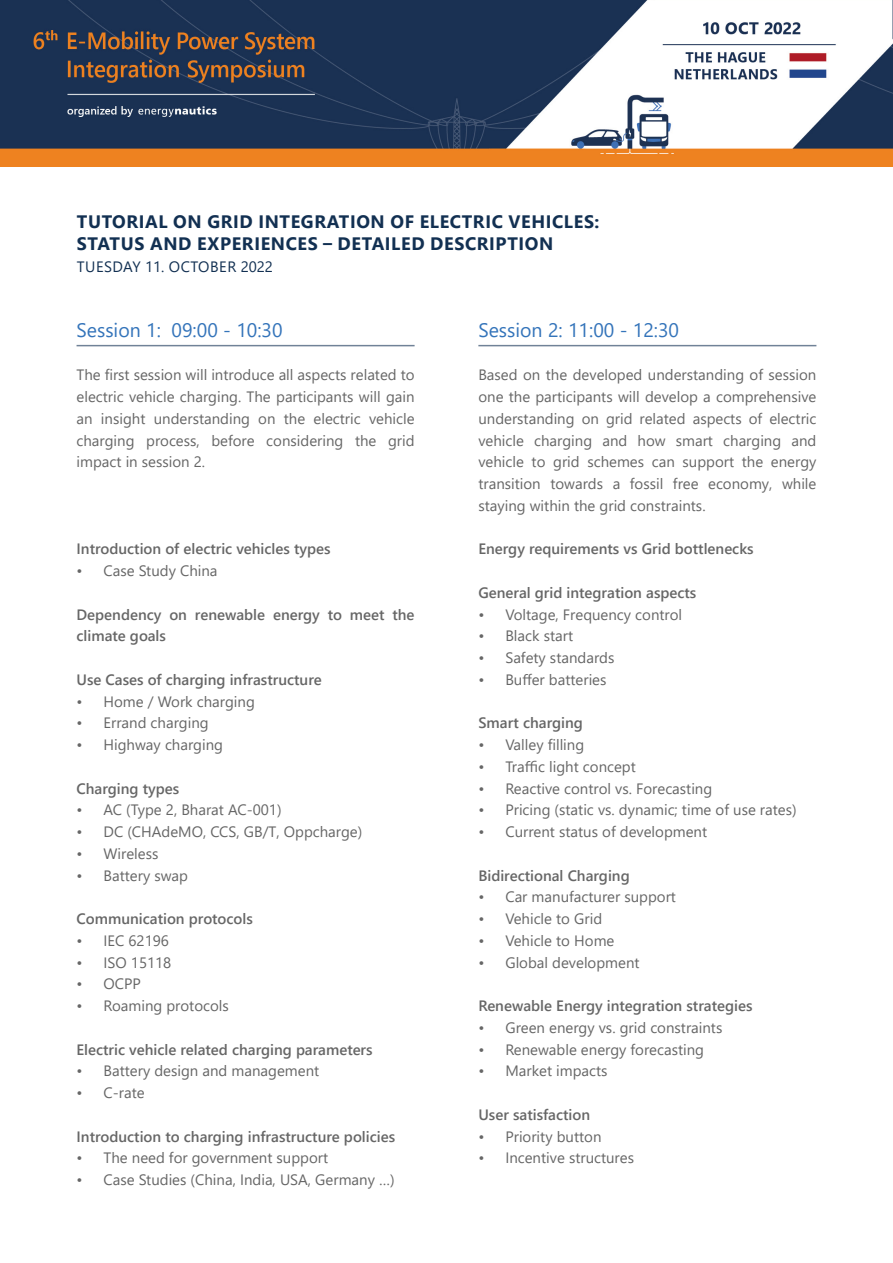
<style>
.page{position:relative;width:893px;height:1263px;background:#fff}
.page>*{position:absolute;margin:0;border:0;box-sizing:border-box;transform-origin:0 0}
.Inhalte_Bold_18pt{font:19.5px "Segoe UI";color:#3474ba}
.Titel_Überschrift_28{font:700 18px "Segoe UI";letter-spacing:.035em;color:#123052}
.Inhalte_Bold_18pt-2{font:15px/21.8px "Segoe UI";color:#666;text-align:justify}
.Inhalte_Bold_18pt-3{font:600 15px/21.8px "Segoe UI";color:#666}
.Titel_Überschrift_28-2{font:15px "Segoe UI";letter-spacing:.035em;color:#123052}
</style>
<div class="page">
<img style="left:0;top:0;width:893px;height:166px">
<hr style="left:77px;top:345px;width:338px;height:1px;background:#123052">
<hr style="left:478px;top:345px;width:338px;height:1px;background:#123052">
<p class="Titel_Überschrift_28" style="left:77px;top:205px;width:524px">TUTORIAL ON GRID INTEGRATION OF ELECTRIC VEHICLES:</p>
<p class="Titel_Überschrift_28" style="left:77px;top:226px;width:478px">STATUS AND EXPERIENCES – DETAILED DESCRIPTION</p>
<p class="Titel_Überschrift_28-2" style="left:77px;top:252px;width:198px">TUESDAY 11. OCTOBER 2022</p>
<p class="Inhalte_Bold_18pt" style="left:77px;top:311px;width:208px">Session 1: 09:00 - 10:30</p>
<p class="Inhalte_Bold_18pt-2" style="left:77px;top:363px;width:340px">The first session will introduce all aspects related to electric vehicle charging. The participants will gain an insight understanding on the electric vehicle charging process, before considering the grid impact in session 2.</p>
<p class="Inhalte_Bold_18pt-3" style="left:77px;top:537px;width:256px">Introduction of electric vehicles types</p>
<p class="Inhalte_Bold_18pt-2" style="left:77px;top:558px;width:143px">• Case Study China</p>
<p class="Inhalte_Bold_18pt-3" style="left:77px;top:602px;width:340px">Dependency on renewable energy to meet the climate goals</p>
<p class="Inhalte_Bold_18pt-3" style="left:77px;top:667px;width:247px">Use Cases of charging infrastructure</p>
<p class="Inhalte_Bold_18pt-2" style="left:77px;top:689px;width:180px">• Home / Work charging</p>
<p class="Inhalte_Bold_18pt-2" style="left:77px;top:711px;width:134px">• Errand charging</p>
<p class="Inhalte_Bold_18pt-2" style="left:77px;top:732px;width:148px">• Highway charging</p>
<p class="Inhalte_Bold_18pt-3" style="left:77px;top:776px;width:104px">Charging types</p>
<p class="Inhalte_Bold_18pt-2" style="left:77px;top:798px;width:207px">• AC (Type 2, Bharat AC-001)</p>
<p class="Inhalte_Bold_18pt-2" style="left:77px;top:819px;width:287px">• DC (CHAdeMO, CCS, GB/T, Oppcharge)</p>
<p class="Inhalte_Bold_18pt-2" style="left:77px;top:841px;width:83px">• Wireless</p>
<p class="Inhalte_Bold_18pt-2" style="left:77px;top:863px;width:113px">• Battery swap</p>
<p class="Inhalte_Bold_18pt-3" style="left:77px;top:907px;width:178px">Communication protocols</p>
<p class="Inhalte_Bold_18pt-2" style="left:77px;top:928px;width:94px">• IEC 62196</p>
<p class="Inhalte_Bold_18pt-2" style="left:77px;top:950px;width:96px">• ISO 15118</p>
<p class="Inhalte_Bold_18pt-2" style="left:77px;top:972px;width:66px">• OCPP</p>
<p class="Inhalte_Bold_18pt-2" style="left:77px;top:993px;width:154px">• Roaming protocols</p>
<p class="Inhalte_Bold_18pt-3" style="left:77px;top:1037px;width:298px">Electric vehicle related charging parameters</p>
<p class="Inhalte_Bold_18pt-2" style="left:77px;top:1059px;width:244px">• Battery design and management</p>
<p class="Inhalte_Bold_18pt-2" style="left:77px;top:1080px;width:70px">• C-rate</p>
<p class="Inhalte_Bold_18pt-3" style="left:77px;top:1124px;width:320px">Introduction to charging infrastructure policies</p>
<p class="Inhalte_Bold_18pt-2" style="left:77px;top:1146px;width:253px">• The need for government support</p>
<p class="Inhalte_Bold_18pt-2" style="left:77px;top:1167px;width:320px">• Case Studies (China, India, USA, Germany …)</p>
<p class="Inhalte_Bold_18pt" style="left:478px;top:311px;width:202px">Session 2: 11:00 - 12:30</p>
<p class="Inhalte_Bold_18pt-2" style="left:478px;top:363px;width:340px">Based on the developed understanding of session one the participants will develop a comprehensive understanding on grid related aspects of electric vehicle charging and how smart charging and vehicle to grid schemes can support the energy transition towards a fossil free economy, while staying within the grid constraints.</p>
<p class="Inhalte_Bold_18pt-3" style="left:478px;top:537px;width:277px">Energy requirements vs Grid bottlenecks</p>
<p class="Inhalte_Bold_18pt-3" style="left:478px;top:580px;width:220px">General grid integration aspects</p>
<p class="Inhalte_Bold_18pt-2" style="left:478px;top:602px;width:205px">• Voltage, Frequency control</p>
<p class="Inhalte_Bold_18pt-2" style="left:478px;top:624px;width:96px">• Black start</p>
<p class="Inhalte_Bold_18pt-2" style="left:478px;top:645px;width:138px">• Safety standards</p>
<p class="Inhalte_Bold_18pt-2" style="left:478px;top:667px;width:130px">• Buffer batteries</p>
<p class="Inhalte_Bold_18pt-3" style="left:478px;top:711px;width:106px">Smart charging</p>
<p class="Inhalte_Bold_18pt-2" style="left:478px;top:732px;width:107px">• Valley filling</p>
<p class="Inhalte_Bold_18pt-2" style="left:478px;top:754px;width:159px">• Traffic light concept</p>
<p class="Inhalte_Bold_18pt-2" style="left:478px;top:776px;width:235px">• Reactive control vs. Forecasting</p>
<p class="Inhalte_Bold_18pt-2" style="left:478px;top:798px;width:320px">• Pricing (static vs. dynamic; time of use rates)</p>
<p class="Inhalte_Bold_18pt-2" style="left:478px;top:819px;width:230px">• Current status of development</p>
<p class="Inhalte_Bold_18pt-3" style="left:478px;top:863px;width:153px">Bidirectional Charging</p>
<p class="Inhalte_Bold_18pt-2" style="left:478px;top:885px;width:199px">• Car manufacturer support</p>
<p class="Inhalte_Bold_18pt-2" style="left:478px;top:906px;width:125px">• Vehicle to Grid</p>
<p class="Inhalte_Bold_18pt-2" style="left:478px;top:928px;width:138px">• Vehicle to Home</p>
<p class="Inhalte_Bold_18pt-2" style="left:478px;top:950px;width:163px">• Global development</p>
<p class="Inhalte_Bold_18pt-3" style="left:478px;top:994px;width:276px">Renewable Energy integration strategies</p>
<p class="Inhalte_Bold_18pt-2" style="left:478px;top:1015px;width:246px">• Green energy vs. grid constraints</p>
<p class="Inhalte_Bold_18pt-2" style="left:478px;top:1037px;width:227px">• Renewable energy forecasting</p>
<p class="Inhalte_Bold_18pt-2" style="left:478px;top:1059px;width:131px">• Market impacts</p>
<p class="Inhalte_Bold_18pt-3" style="left:478px;top:1102px;width:113px">User satisfaction</p>
<p class="Inhalte_Bold_18pt-2" style="left:478px;top:1124px;width:125px">• Priority button</p>
<p class="Inhalte_Bold_18pt-2" style="left:478px;top:1146px;width:157px">• Incentive structures</p>
</div>
